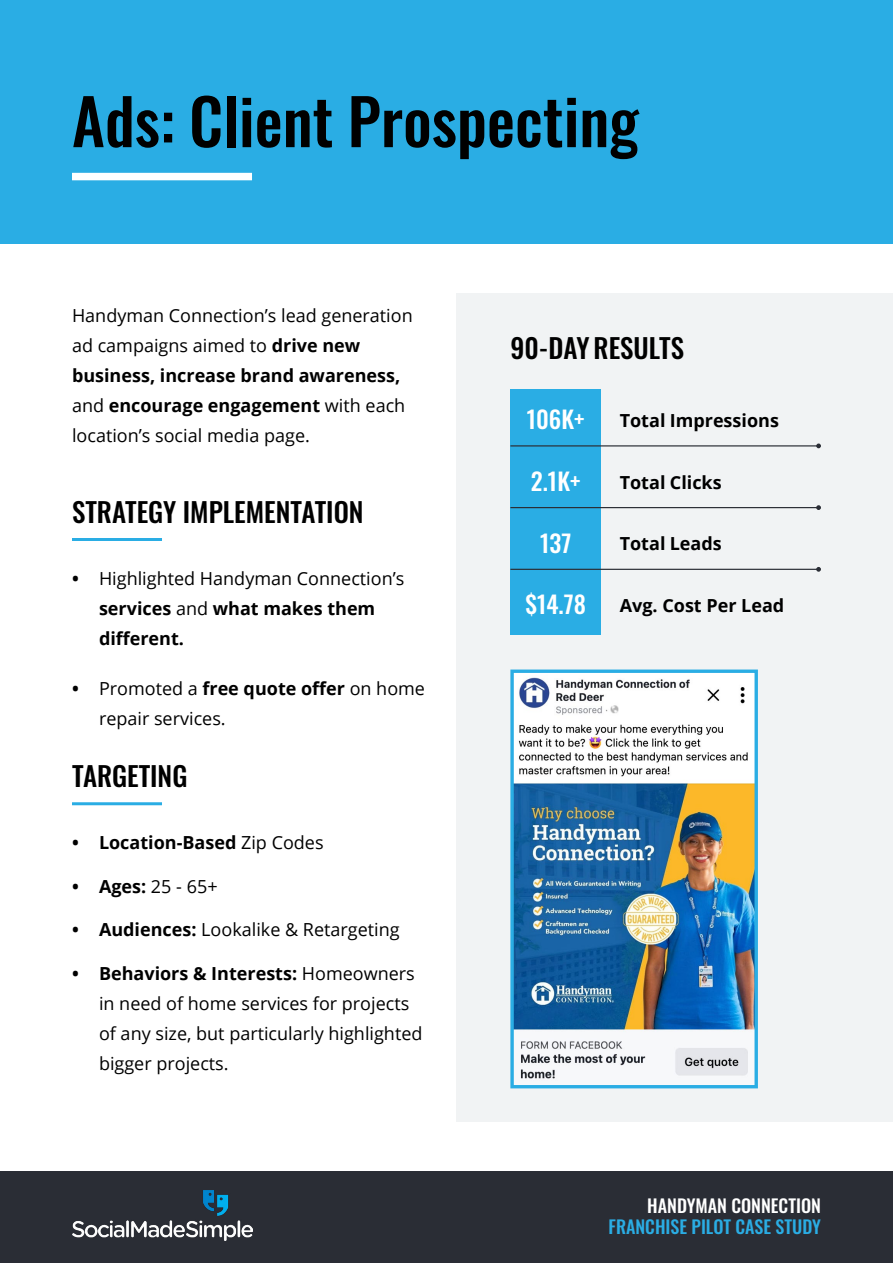
<style>
.page{position:relative;width:893px;height:1263px;background:#fff}
.page>*{position:absolute;margin:0;border:0;box-sizing:border-box;transform-origin:0 0}
.t1{font:500 63px "Oswald";color:#000}
.t2{font:500 27px "Oswald";color:#000}
.t3{font:500 24px "Oswald";color:#fff}
.t4{font:18px/30px "Open Sans";color:#000}
.t5{font:700 18px "Open Sans";color:#000}
.t6{font:500 18px "Oswald";color:#2aade4}
.t7{font:500 18px "Oswald";color:#fff}
.s1{font-weight:700}
.s2{font-weight:400}
</style>
<div class="page">
<div style="left:0;top:1171px;width:893px;height:92px;background:#2a2d35"></div>
<div style="left:0;top:0;width:893px;height:243px;background:#2aade4"></div>
<div style="left:456px;top:293px;width:437px;height:828px;background:#f1f3f4"></div>
<img style="left:510px;top:669px;width:248px;height:420px">
<div style="left:76px;top:173px;width:172px;height:7px;background:#fff"></div>
<div style="left:510px;top:389px;width:91px;height:246px;background:#2aade4"></div>
<hr style="left:510px;top:445px;width:309px;height:1px;background:#2a2d35">
<svg style="left:816px;top:443px;width:5px;height:5px"></svg>
<hr style="left:510px;top:507px;width:309px;height:1px;background:#2a2d35">
<svg style="left:816px;top:505px;width:5px;height:5px"></svg>
<hr style="left:510px;top:569px;width:309px;height:1px;background:#2a2d35">
<svg style="left:816px;top:567px;width:5px;height:5px"></svg>
<hr style="left:74px;top:538px;width:86px;height:3px;background:#2aade4">
<hr style="left:74px;top:802px;width:86px;height:3px;background:#2aade4">
<img style="left:72px;top:1191px;width:180px;height:49px">
<h1 class="t1" style="left:72px;top:89px;width:568px">Ads: Client Prospecting</h1>
<p class="t4" style="left:72px;top:300px;width:342px">Handyman Connection’s lead generation ad campaigns aimed to <span class="s1">drive new business, increase brand awareness, </span>and <span class="s1">encourage engagement</span> with each location’s social media page.</p>
<h2 class="t2" style="left:72px;top:498px;width:293px">STRATEGY IMPLEMENTATION</h2>
<p class="t4" style="left:99px;top:563px;width:307px;text-indent:-27px"><span class="s1">•</span> Highlighted Handyman Connection’s <span class="s1">services</span> and <span class="s1">what makes them different.</span></p>
<p class="t4" style="left:99px;top:673px;width:328px;text-indent:-27px"><span class="s1">•</span> Promoted a <span class="s1">free quote offer</span> on home repair services.</p>
<h2 class="t2" style="left:72px;top:762px;width:117px">TARGETING</h2>
<p class="t5" style="left:72px;top:830px;width:253px">• Location-Based <span class="s2">Zip Codes</span></p>
<p class="t5" style="left:72px;top:873px;width:147px">• Ages: <span class="s2">25 - 65+</span></p>
<p class="t4" style="left:72px;top:914px;width:329px"><span class="s1">• Audiences:</span> Lookalike &amp; Retargeting</p>
<p class="t4" style="left:99px;top:957px;width:325px;text-indent:-27px"><span class="s1">• Behaviors &amp; Interests:</span> Homeowners in need of home services for projects of any size, but particularly highlighted bigger projects.</p>
<h2 class="t2" style="left:510px;top:334px;width:175px">90-DAY RESULTS</h2>
<h3 class="t3" style="left:527px;top:407px;width:59px">106K+</h3>
<p class="t5" style="left:620px;top:408px;width:161px">Total Impressions</p>
<h3 class="t3" style="left:531px;top:469px;width:51px">2.1K+</h3>
<p class="t5" style="left:620px;top:469px;width:103px">Total Clicks</p>
<h3 class="t3" style="left:540px;top:530px;width:33px">137</h3>
<h3 class="t3" style="left:525px;top:592px;width:62px">$14.78</h3>
<p class="t5" style="left:620px;top:531px;width:104px">Total Leads</p>
<p class="t5" style="left:620px;top:593px;width:166px">Avg. Cost Per Lead</p>
<p class="t7" style="left:647px;top:1196px;width:175px">HANDYMAN CONNECTION</p>
<p class="t6" style="left:609px;top:1217px;width:214px">FRANCHISE PILOT CASE STUDY</p>
</div>
